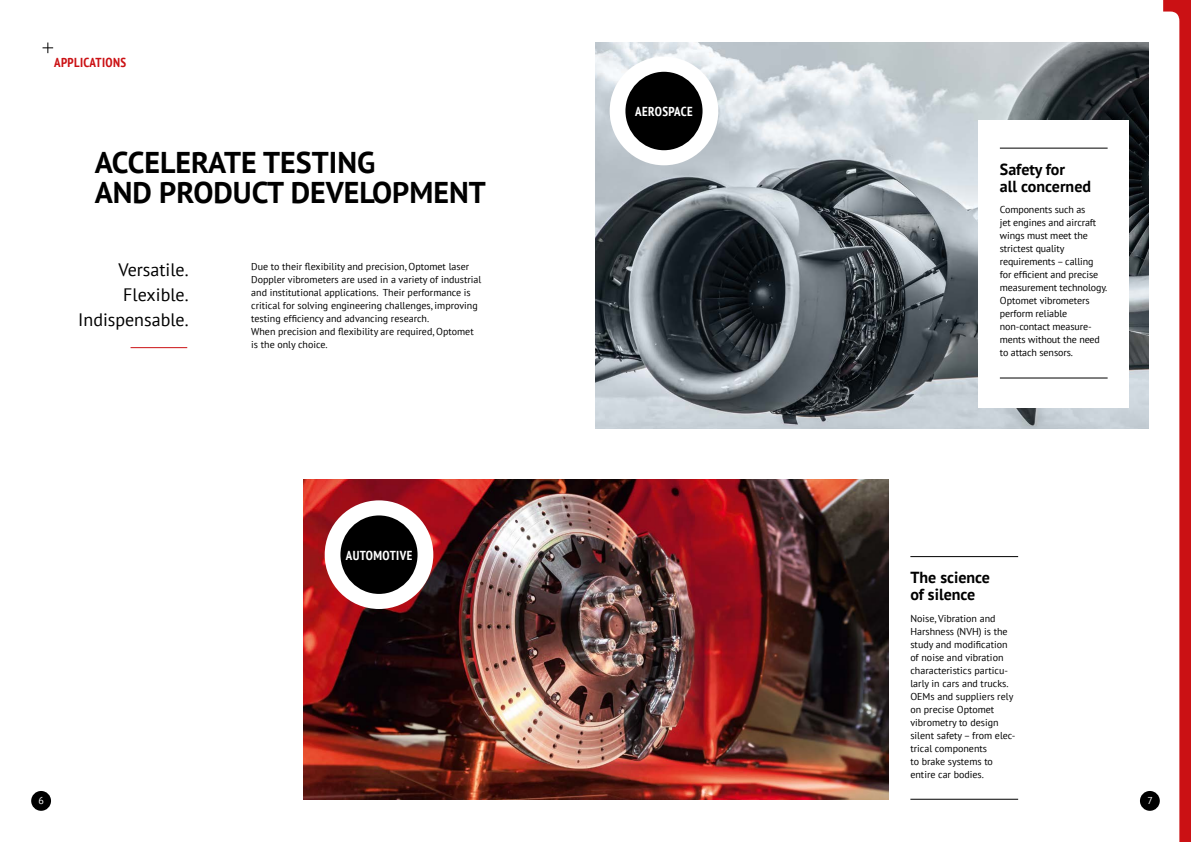
<style>
.page{position:relative;width:1191px;height:842px;background:#fff}
.page>*{position:absolute;margin:0;border:0;box-sizing:border-box;transform-origin:0 0}
.t1{font:700 30px/30px "PT Sans";color:#000}
.t2{font:18px/25px "PT Sans";color:#000;text-align:right}
.t3{font:700 16px/17px "PT Sans";color:#000}
.t4{font:700 condensed 13px "PT Sans";letter-spacing:.03em;color:#fff}
.t5{font:700 condensed 13px "PT Sans";letter-spacing:.03em;color:#cb1114}
.t6{font:10px/13px "PT Sans";color:#000}
.t7{font:10px "PT Sans";color:#fff}
</style>
<div class="page">
<img style="left:303px;top:479px;width:586px;height:320px">
<hr style="left:130px;top:347px;width:57px;height:1px;background:#cb1114">
<div style="left:325px;top:500px;width:108px;height:109px;background:#fff;border-radius:50%"></div>
<div style="left:340px;top:515px;width:77px;height:79px;background:#000;border-radius:50%"></div>
<svg style="left:43px;top:43px;width:10px;height:10px"></svg>
<hr style="left:910px;top:556px;width:108px;height:1px;background:#000">
<hr style="left:910px;top:799px;width:108px;height:1px;background:#000">
<img style="left:595px;top:43px;width:553px;height:385px">
<div style="left:609px;top:57px;width:109px;height:108px;background:#fff;border-radius:50%"></div>
<div style="left:625px;top:72px;width:77px;height:78px;background:#000;border-radius:50%"></div>
<div style="left:978px;top:120px;width:150px;height:287px;background:#fff"></div>
<hr style="left:999px;top:148px;width:108px;height:1px;background:#000">
<hr style="left:999px;top:378px;width:108px;height:1px;background:#000">
<svg style="left:1163px;top:0;width:28px;height:842px"></svg>
<div style="left:31px;top:791px;width:20px;height:20px;background:#000;border-radius:50%"></div>
<div style="left:1130px;top:781px;width:39px;height:40px;background:#fff;border-radius:50%"></div>
<div style="left:1140px;top:791px;width:19px;height:20px;background:#000;border-radius:50%"></div>
<h3 class="t5" style="left:54px;top:53px;width:74px">APPLICATIONS</h3>
<h1 class="t1" style="left:95px;top:147px;width:392px">ACCELERATE TESTING<br>AND PRODUCT DEVELOPMENT</h1>
<h2 class="t2" style="left:78px;top:256px;width:112px">Versatile.<br>Flexible.<br>Indispensable.</h2>
<p class="t6" style="left:251px;top:259px;width:232px">Due to their flexibility and precision, Optomet laser Doppler vibrometers are used in a variety of industrial and institutional applications. Their performance is critical for solving engineering challenges, improving testing efficiency and advancing research.<br>When precision and flexibility are required, Optomet is the only choice.</p>
<h3 class="t4" style="left:346px;top:546px;width:68px">AUTOMOTIVE</h3>
<h3 class="t4" style="left:635px;top:103px;width:59px">AEROSPACE</h3>
<h3 class="t3" style="left:999px;top:160px;width:93px">Safety for<br>all concerned</h3>
<p class="t6" style="left:999px;top:203px;width:109px">Components such as<br>jet engines and aircraft wings must meet the strictest quality requirements – calling for efficient and precise measurement technology.<br>Optomet vibrometers perform reliable non-contact measure&shy;ments without the need to attach sensors.</p>
<h3 class="t3" style="left:910px;top:568px;width:81px">The science of silence</h3>
<p class="t6" style="left:910px;top:611px;width:107px">Noise, Vibration and<br>Harshness (NVH) is the study and modification of noise and vibration characteristics particu&shy;larly in cars and trucks.<br>OEMs and suppliers rely on precise Optomet vibrometry to design silent safety – from elec&shy;trical components<br>to brake systems to entire car bodies.</p>
<p class="t7" style="left:38px;top:794px;width:7px">6</p>
<p class="t7" style="left:1147px;top:794px;width:7px">7</p>
</div>
